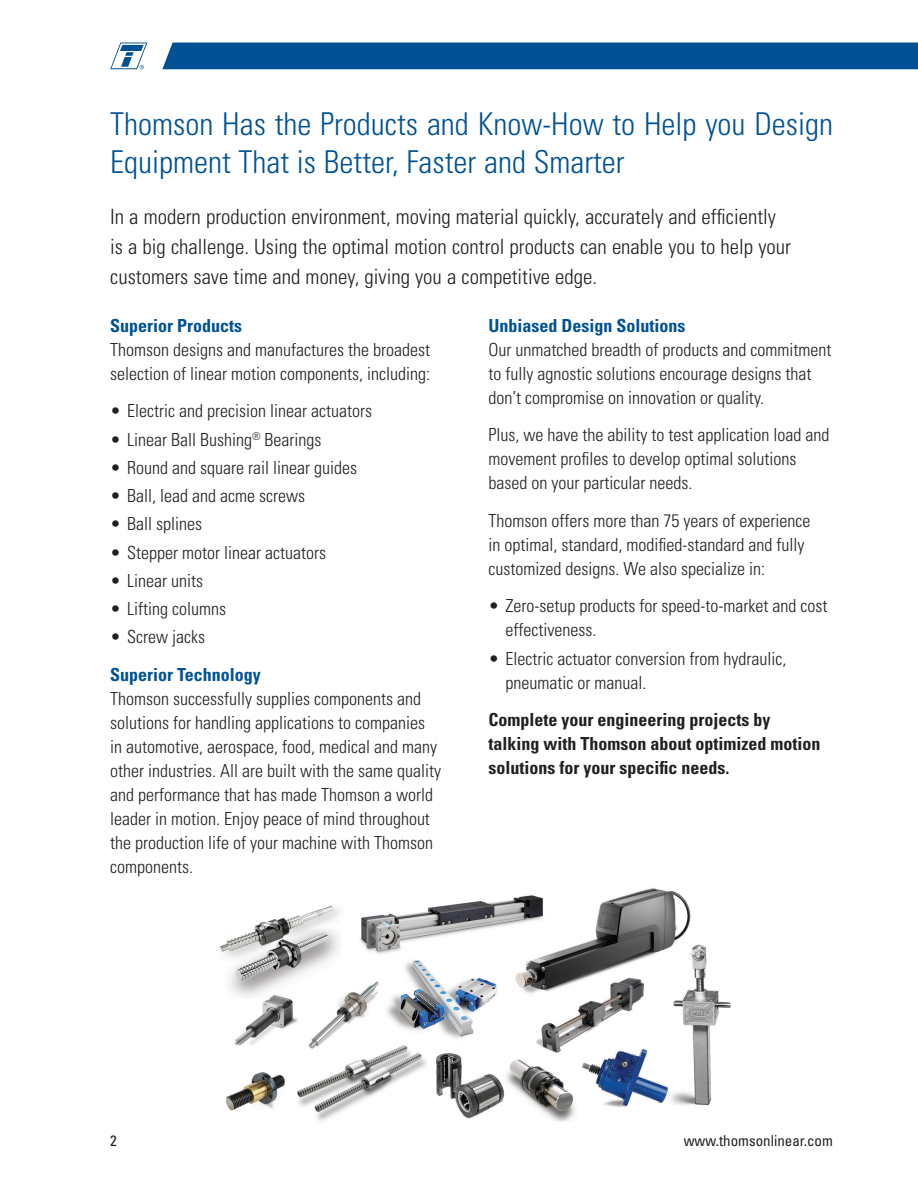
<style>
.page{position:relative;width:918px;height:1188px;background:#fff}
.page>*{position:absolute;margin:0;border:0;box-sizing:border-box;transform-origin:0 0}
.t1{font:300 condensed 31.5px/37.5px "Univers LT Std";color:#005294}
.t2{font:300 condensed 21px/30px "Univers LT Std";color:#231f20}
.t3{font:300 condensed 18px/24px "Univers LT Std";color:#231f20}
.t4{font:700 condensed 18px/24px "Univers LT Std";color:#231f20}
.t5{font:condensed 15px "Univers LT Std";color:#231f20}
.s1{font-weight:700;color:#005294}
</style>
<div class="page">
<div style="left:162px;top:43px;width:756px;height:26px;background:#005294"></div>
<svg style="left:110px;top:43px;width:37px;height:26px"></svg>
<img style="left:220px;top:888px;width:511px;height:234px">
<p class="t1" style="left:110px;top:106px;width:724px">Thomson Has the Products and Know-How to Help you Design<br>Equipment That is Better, Faster and Smarter</p>
<p class="t2" style="left:110px;top:202px;width:682px">In a modern production environment, moving material quickly, accurately and efficiently is a big challenge. Using the optimal motion control products can enable you to help your customers save time and money, giving you a competitive edge.</p>
<p class="t3" style="left:110px;top:314px;width:321px"><span class="s1">Superior Products<br></span>Thomson designs and manufactures the broadest selection of linear motion components, including:</p>
<p class="t3" style="left:110px;top:399px;width:263px">• Electric and precision linear actuators</p>
<p class="t3" style="left:110px;top:427px;width:213px">• Linear Ball Bushing<sup>®</sup> Bearings</p>
<p class="t3" style="left:110px;top:456px;width:248px">• Round and square rail linear guides</p>
<p class="t3" style="left:110px;top:484px;width:196px">• Ball, lead and acme screws</p>
<p class="t3" style="left:110px;top:512px;width:93px">• Ball splines</p>
<p class="t3" style="left:110px;top:540px;width:217px">• Stepper motor linear actuators</p>
<p class="t3" style="left:110px;top:569px;width:94px">• Linear units</p>
<p class="t3" style="left:110px;top:597px;width:117px">• Lifting columns</p>
<p class="t3" style="left:110px;top:625px;width:97px">• Screw jacks</p>
<p class="t3" style="left:110px;top:663px;width:332px"><span class="s1">Superior Technology<br></span>Thomson successfully supplies components and solutions for handling applications to companies in automotive, aerospace, food, medical and many other industries. All are built with the same quality and performance that has made Thomson a world leader in motion. Enjoy peace of mind throughout the production life of your machine with Thomson components.</p>
<p class="t3" style="left:489px;top:314px;width:344px"><span class="s1">Unbiased Design Solutions<br></span>Our unmatched breadth of products and commitment to fully agnostic solutions encourage designs that don’t compromise on innovation or quality.</p>
<p class="t3" style="left:489px;top:423px;width:342px">Plus, we have the ability to test application load and movement profiles to develop optimal solutions based on your particular needs.</p>
<p class="t3" style="left:489px;top:509px;width:323px">Thomson offers more than 75 years of experience in optimal, standard, modified-standard and fully customized designs. We also specialize in:</p>
<p class="t3" style="left:506px;top:594px;width:323px;text-indent:-17px">• Zero-setup products for speed-to-market and cost effectiveness.</p>
<p class="t3" style="left:506px;top:646px;width:282px;text-indent:-17px">• Electric actuator conversion from hydraulic, pneumatic or manual.</p>
<p class="t4" style="left:489px;top:708px;width:334px">Complete your engineering projects by talking with Thomson about optimized motion solutions for your specific needs.</p>
<p class="t5" style="left:110px;top:1131px;width:8px">2</p>
<p class="t5" style="left:684px;top:1131px;width:151px">www.thomsonlinear.com</p>
</div>
